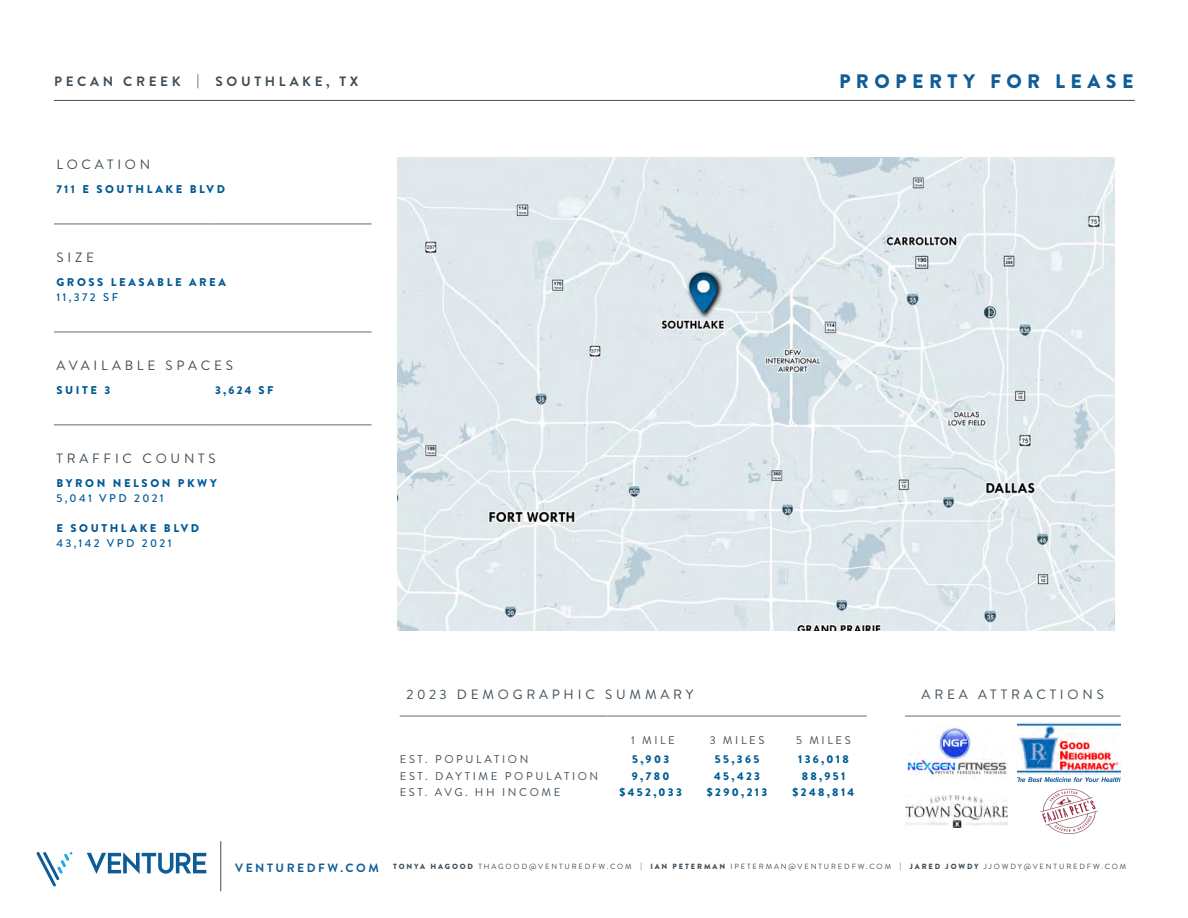
<style>
.page{position:relative;width:1188px;height:918px;background:#fff}
.page>*{position:absolute;margin:0;border:0;box-sizing:border-box;transform-origin:0 0}
.t1{font:900 19.5px "Brandon Grotesque";letter-spacing:.28em;color:#105d97}
.t2{font:13.5px "Brandon Grotesque";letter-spacing:.28em;color:#3f4d57}
.t3{font:700 13.5px "Brandon Grotesque";letter-spacing:.27em;color:#3f4d57}
.t4{font:700 12px "Brandon Grotesque";letter-spacing:.21em;color:#105d97}
.t5{font:900 11.25px "Brandon Grotesque";letter-spacing:.23em;color:#005b94}
.t6{font:11.25px "Brandon Grotesque";letter-spacing:.23em;color:#3f4d57}
.t7{font:500 11.25px "Brandon Grotesque";letter-spacing:.21em;color:#005b94}
.t8{font:7.5px "Brandon Grotesque";letter-spacing:.25em;color:#3f4d57}
.s1{font-weight:900}
</style>
<div class="page">
<svg style="left:37px;top:852px;width:36px;height:34px"></svg>
<svg style="left:87px;top:852px;width:119px;height:22px"></svg>
<hr style="left:220px;top:841px;width:1px;height:50px;background:#3f4d57">
<hr style="left:54px;top:100px;width:1081px;height:1px;background:#3f4d57">
<hr style="left:400px;top:715px;width:208px;height:2px;background:#8f9fa8">
<hr style="left:608px;top:715px;width:86px;height:2px;background:#8f9fa8">
<hr style="left:694px;top:715px;width:86px;height:2px;background:#8f9fa8">
<hr style="left:780px;top:715px;width:87px;height:2px;background:#8f9fa8">
<hr style="left:905px;top:715px;width:216px;height:2px;background:#8f9fa8">
<img style="left:397px;top:158px;width:717px;height:473px">
<hr style="left:54px;top:223px;width:159px;height:2px;background:#8f9fa8">
<hr style="left:213px;top:223px;width:159px;height:2px;background:#8f9fa8">
<hr style="left:54px;top:331px;width:159px;height:2px;background:#8f9fa8">
<hr style="left:213px;top:331px;width:159px;height:2px;background:#8f9fa8">
<hr style="left:54px;top:424px;width:159px;height:2px;background:#8f9fa8">
<hr style="left:213px;top:424px;width:159px;height:2px;background:#8f9fa8">
<img style="left:684px;top:265px;width:41px;height:55px">
<img style="left:905px;top:795px;width:103px;height:33px">
<img style="left:905px;top:727px;width:103px;height:52px">
<img style="left:1018px;top:723px;width:103px;height:58px">
<img style="left:1040px;top:788px;width:58px;height:47px">
<p class="t3" style="left:54px;top:72px;width:306px">PECAN CREEK | SOUTHLAKE, TX</p>
<p class="t2" style="left:56px;top:155px;width:95px">LOCATION</p>
<p class="t5" style="left:56px;top:181px;width:170px">711 E SOUTHLAKE BLVD</p>
<p class="t2" style="left:56px;top:248px;width:39px">SIZE</p>
<p class="t5" style="left:56px;top:274px;width:171px">GROSS LEASABLE AREA</p>
<p class="t7" style="left:56px;top:289px;width:63px">11,372 SF</p>
<p class="t2" style="left:56px;top:356px;width:178px">AVAILABLE SPACES</p>
<p class="t5" style="left:56px;top:382px;width:55px">SUITE 3</p>
<p class="t5" style="left:215px;top:382px;width:60px">3,624 SF</p>
<p class="t2" style="left:56px;top:449px;width:161px">TRAFFIC COUNTS</p>
<p class="t5" style="left:56px;top:475px;width:162px">BYRON NELSON PKWY</p>
<p class="t7" style="left:56px;top:490px;width:109px">5,041 VPD 2021</p>
<p class="t5" style="left:56px;top:520px;width:144px">E SOUTHLAKE BLVD</p>
<p class="t7" style="left:56px;top:536px;width:117px">43,142 VPD 2021</p>
<p class="t1" style="left:839px;top:67px;width:296px">PROPERTY FOR LEASE</p>
<p class="t2" style="left:407px;top:685px;width:288px">2023 DEMOGRAPHIC SUMMARY</p>
<p class="t2" style="left:922px;top:685px;width:184px">AREA ATTRACTIONS</p>
<p class="t6" style="left:631px;top:732px;width:45px">1 MILE</p>
<p class="t6" style="left:710px;top:732px;width:56px">3 MILES</p>
<p class="t6" style="left:796px;top:732px;width:56px">5 MILES</p>
<p class="t6" style="left:400px;top:752px;width:130px">EST. POPULATION</p>
<p class="t5" style="left:632px;top:752px;width:39px">5,903</p>
<p class="t5" style="left:715px;top:752px;width:46px">55,365</p>
<p class="t5" style="left:798px;top:752px;width:52px">136,018</p>
<p class="t6" style="left:400px;top:768px;width:200px">EST. DAYTIME POPULATION</p>
<p class="t5" style="left:632px;top:768px;width:39px">9,780</p>
<p class="t5" style="left:714px;top:768px;width:47px">45,423</p>
<p class="t5" style="left:802px;top:768px;width:45px">88,951</p>
<p class="t6" style="left:400px;top:784px;width:162px">EST. AVG. HH INCOME</p>
<p class="t5" style="left:620px;top:784px;width:64px">$452,033</p>
<p class="t5" style="left:707px;top:784px;width:62px">$290,213</p>
<p class="t5" style="left:793px;top:784px;width:63px">$248,814</p>
<p class="t4" style="left:235px;top:860px;width:145px">VENTUREDFW.COM</p>
<p class="t8" style="left:393px;top:862px;width:735px"><span class="s1">TONYA HAGOOD</span> THAGOOD@VENTUREDFW.COM | <span class="s1">IAN PETERMAN</span> IPETERMAN@VENTUREDFW.COM | <span class="s1">JARED JOWDY</span> JJOWDY@VENTUREDFW.COM</p>
</div>
